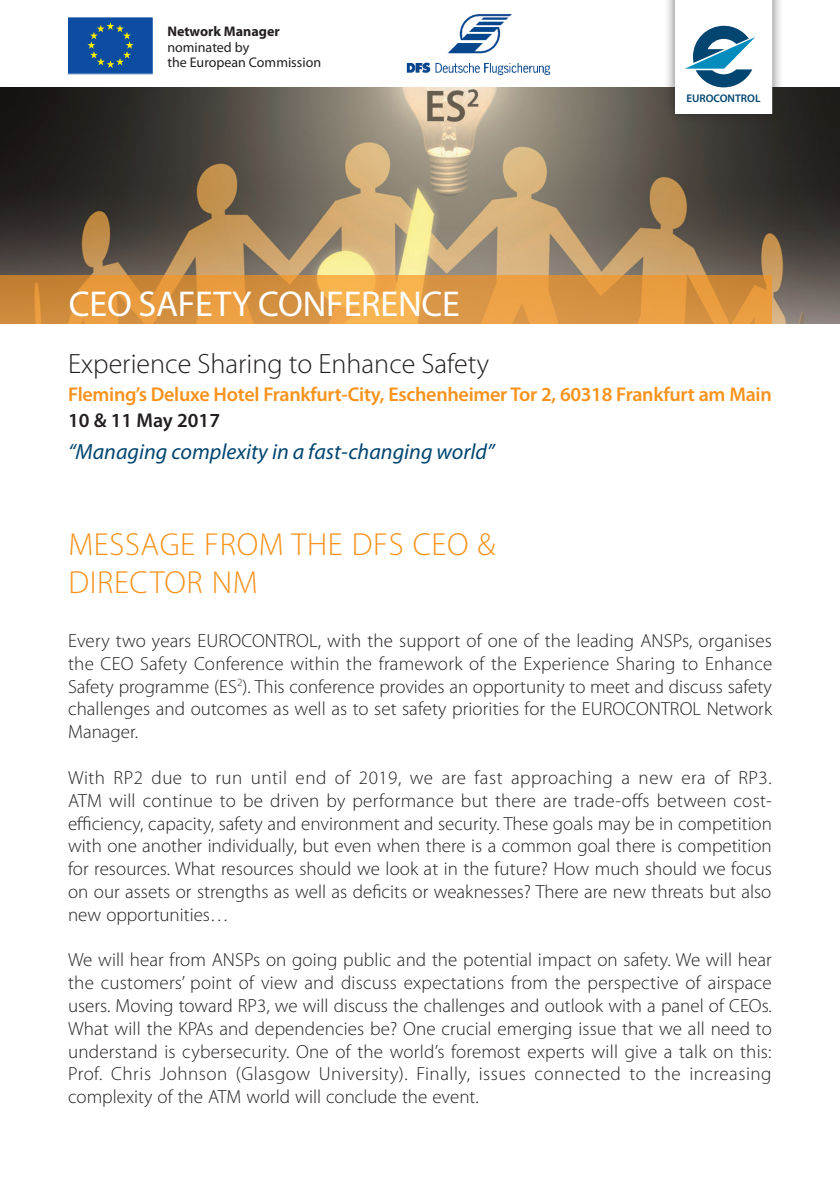
<style>
.page{position:relative;width:840px;height:1191px;background:#fff}
.page>*{position:absolute;margin:0;border:0;box-sizing:border-box;transform-origin:0 0}
.t1{font:36px "Myriad Pro";letter-spacing:-.005em;color:#fff}
.t2{font:300 32px/38px "Myriad Pro";letter-spacing:.02em;color:#f7931d}
.t3{font:300 28px "Myriad Pro";color:#231f20}
.t4{font:italic 22px "Myriad Pro";color:#024570}
.t5{font:600 20px "Myriad Pro";letter-spacing:-.015em;color:#f7931d}
.t6{font:600 20px "Myriad Pro";color:#231f20}
.t7{font:300 19px/22.8px "Myriad Pro";color:#231f20;text-align:justify}
.t8{font:14px/15.6px "Myriad Pro";color:#231f20}
.t9{font:700 14px "Myriad Pro";color:#231f20}
.t10{font:600 11px "Myriad Pro";color:#024570}
</style>
<div class="page">
<img style="left:0;top:88px;width:839px;height:235px">
<svg style="left:0;top:275px;width:771px;height:48px;background:#de9741"></svg>
<div style="left:663px;top:0;width:120px;height:125px;background:#231f20;opacity:.7"></div>
<svg style="left:675px;top:0;width:96px;height:113px"></svg>
<div style="left:67px;top:17px;width:86px;height:57px;background:#0d4da1"></div>
<svg style="left:87px;top:22px;width:46px;height:46px"></svg>
<img style="left:406px;top:14px;width:145px;height:62px">
<p class="t9" style="left:167px;top:22px;width:114px">Network Manager</p>
<p class="t8" style="left:167px;top:39px;width:155px">nominated by<br>the European Commission</p>
<h1 class="t1" style="left:69px;top:281px;width:392px">CEO SAFETY CONFERENCE</h1>
<p class="t10" style="left:686px;top:92px;width:76px">EUROCONTROL</p>
<h3 class="t3" style="left:68px;top:348px;width:422px">Experience Sharing to Enhance Safety</h3>
<p class="t5" style="left:68px;top:382px;width:704px">Fleming’s Deluxe Hotel Frankfurt-City, Eschenheimer Tor 2, 60318 Frankfurt am Main</p>
<p class="t6" style="left:68px;top:408px;width:153px">10 &amp; 11 May 2017</p>
<p class="t4" style="left:68px;top:438px;width:428px">“Managing complexity in a fast-changing world”</p>
<h2 class="t2" style="left:68px;top:526px;width:428px">MESSAGE FROM THE DFS CEO &amp;<br>DIRECTOR NM</h2>
<p class="t7" style="left:68px;top:629px;width:705px">Every two years EUROCONTROL, with the support of one of the leading ANSPs, organises the CEO Safety Conference within the framework of the Experience Sharing to Enhance Safety programme (ES<sup>2</sup>). This conference provides an opportunity to meet and discuss safety challenges and outcomes as well as to set safety priorities for the EUROCONTROL Network Manager.</p>
<p class="t7" style="left:68px;top:766px;width:705px">With RP2 due to run until end of 2019, we are fast approaching a new era of RP3.<br>ATM will continue to be driven by performance but there are trade-offs between cost&shy;efficiency, capacity, safety and environment and security. These goals may be in competition with one another individually, but even when there is a common goal there is competition for resources. What resources should we look at in the future? How much should we focus on our assets or strengths as well as deficits or weaknesses? There are new threats but also new opportunities…</p>
<p class="t7" style="left:68px;top:949px;width:705px">We will hear from ANSPs on going public and the potential impact on safety. We will hear the customers’ point of view and discuss expectations from the perspective of airspace users. Moving toward RP3, we will discuss the challenges and outlook with a panel of CEOs.<br>What will the KPAs and dependencies be? One crucial emerging issue that we all need to understand is cybersecurity. One of the world’s foremost experts will give a talk on this:<br>Prof. Chris Johnson (Glasgow University). Finally, issues connected to the increasing complexity of the ATM world will conclude the event.</p>
</div>
